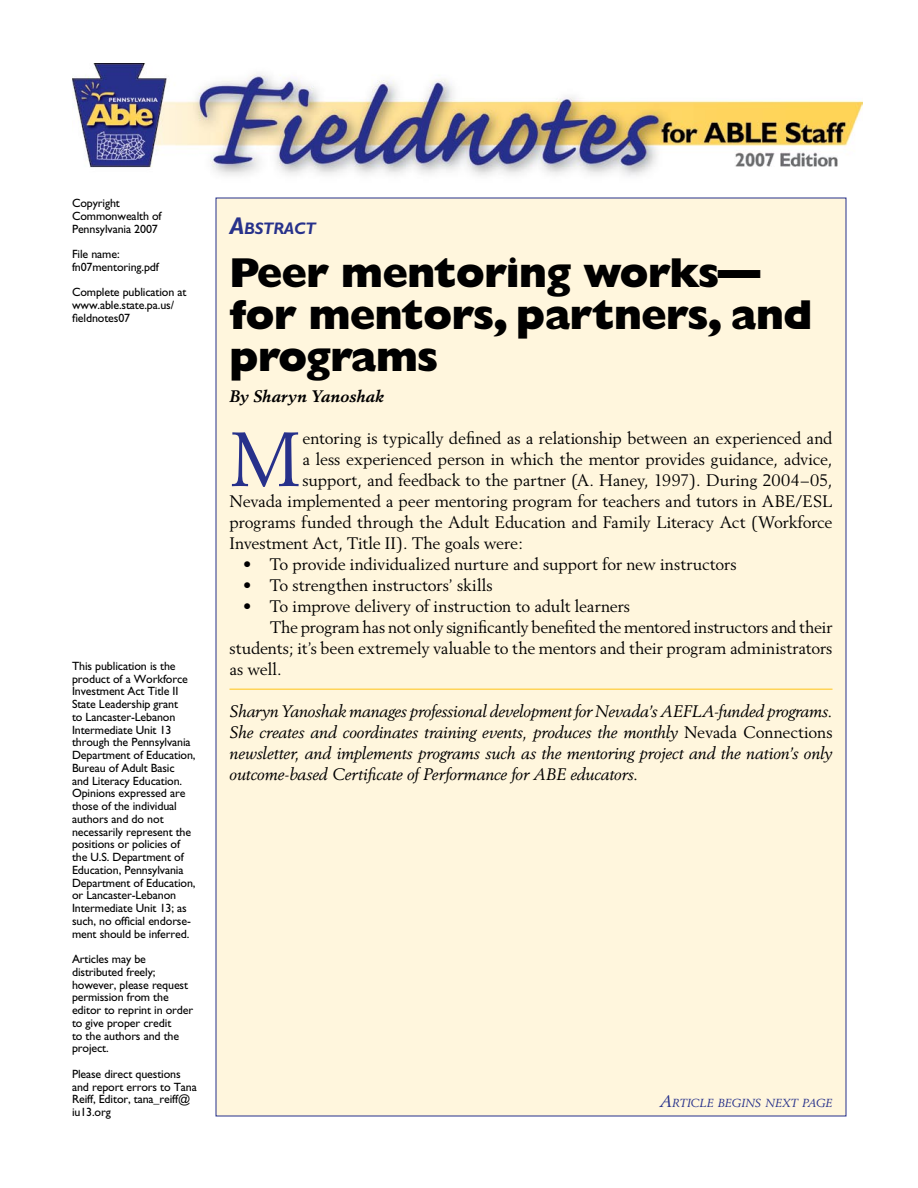
<style>
.page{position:relative;width:918px;height:1188px;background:#fff}
.page>*{position:absolute;margin:0;border:0;box-sizing:border-box;transform-origin:0 0}
.Abstract_text{font:75.75px "Berling";color:#27318b}
.Abstract_headline{font:800 42px/42px "Gill Sans";letter-spacing:-.025em;color:#000}
.Abstract{font:italic 700 16.8px "Gill Sans";letter-spacing:-.015em;color:#27318b}
.Abstract_text-2{font:16.5px/21px "Berling";letter-spacing:-.005em;color:#000;text-align:justify}
.Bionote{font:italic 16.5px/21px "Berling";letter-spacing:-.01em;color:#000;text-align:justify}
.Bullet{font:16.5px "Berling";color:#000}
.Abstract_byline{font:italic 700 16.5px "Berling";letter-spacing:.005em;color:#000}
.Top_Matter{font:12px/12.8px "Gill Sans";letter-spacing:-.01em;color:#000}
.Continued{font:italic 11.55px "Berling";letter-spacing:-.015em;color:#27318b}
.s1{font-size:24px}
.s2{font-style:normal}
.s3{font-size:16.5px}
</style>
<div class="page">
<div style="left:216px;top:198px;width:630px;height:918px;background:#fff6dd"></div>
<img style="left:72px;top:63px;width:791px;height:113px">
<hr style="left:230px;top:688px;width:602px;height:2px;background:#ffd457">
<p class="Top_Matter" style="left:72px;top:197px;width:91px">Copyright<br>Commonwealth of<br>Pennsylvania 2007</p>
<p class="Top_Matter" style="left:72px;top:248px;width:88px">File name: fn07mentoring.pdf</p>
<p class="Top_Matter" style="left:72px;top:286px;width:116px">Complete publication at</p>
<p class="Top_Matter" style="left:72px;top:299px;width:104px">www.able.state.pa.us/ fieldnotes07</p>
<p class="Top_Matter" style="left:72px;top:659px;width:125px">This publication is the product of a Workforce<br>Investment Act Title II<br>State Leadership grant<br>to Lancaster-Lebanon<br>Intermediate Unit 13 through the Pennsylvania<br>Department of Education,<br>Bureau of Adult Basic<br>and Literacy Education.<br>Opinions expressed are those of the individual authors and do not necessarily represent the positions or policies of the U.S. Department of<br>Education, Pennsylvania<br>Department of Education, or Lancaster-Lebanon<br>Intermediate Unit 13; as such, no official endorse&shy;ment should be inferred.</p>
<p class="Top_Matter" style="left:72px;top:953px;width:123px">Articles may be distributed freely; however, please request permission from the editor to reprint in order to give proper credit<br>to the authors and the project.</p>
<p class="Top_Matter" style="left:72px;top:1067px;width:126px">Please direct questions and report errors to Tana<br>Reiff, Editor, tana_reiff@ iu13.org</p>
<p class="Abstract" style="left:230px;top:219px;width:88px"><span class="s1">A</span>BSTRACT</p>
<p class="Abstract_headline" style="left:230px;top:251px;width:584px">Peer mentoring works— for mentors, partners, and programs</p>
<p class="Abstract_byline" style="left:230px;top:386px;width:156px">By Sharyn Yanoshak</p>
<p class="Abstract_text" style="left:230px;top:413px;width:73px">M</p>
<p class="Abstract_text-2" style="left:303px;top:428px;width:531px">entoring is typically defined as a relationship between an experienced and</p>
<p class="Abstract_text-2" style="left:303px;top:449px;width:531px">a less experienced person in which the mentor provides guidance, advice,</p>
<p class="Abstract_text-2" style="left:303px;top:470px;width:531px">support, and feedback to the partner (A. Haney, 1997). During 2004–05,</p>
<p class="Abstract_text-2" style="left:230px;top:491px;width:605px">Nevada implemented a peer mentoring program for teachers and tutors in ABE/ESL</p>
<p class="Abstract_text-2" style="left:230px;top:512px;width:605px">programs funded through the Adult Education and Family Literacy Act (Workforce</p>
<p class="Abstract_text-2" style="left:230px;top:533px;width:295px">Investment Act, Title II). The goals were:</p>
<p class="Bullet" style="left:243px;top:554px;width:495px">• To provide individualized nurture and support for new instructors</p>
<p class="Bullet" style="left:243px;top:575px;width:251px">• To strengthen instructors’ skills</p>
<p class="Bullet" style="left:243px;top:596px;width:389px">• To improve delivery of instruction to adult learners</p>
<p class="Abstract_text-2" style="left:230px;top:617px;width:605px;text-indent:41px">The program has not only significantly benefited the mentored instructors and their students; it’s been extremely valuable to the mentors and their program administrators as well.</p>
<p class="Bionote" style="left:230px;top:701px;width:604px">Sharyn Yanoshak manages professional development for Nevada’s AEFLA-funded programs.<br>She creates and coordinates training events, produces the monthly <span class="s2">Nevada Connections </span>newsletter, and implements programs such as the mentoring project and the nation’s only outcome-based Certificate of Performance for ABE educators.</p>
<p class="Continued" style="left:660px;top:1096px;width:174px"><span class="s3">A</span>rticle begins next page</p>
</div>
